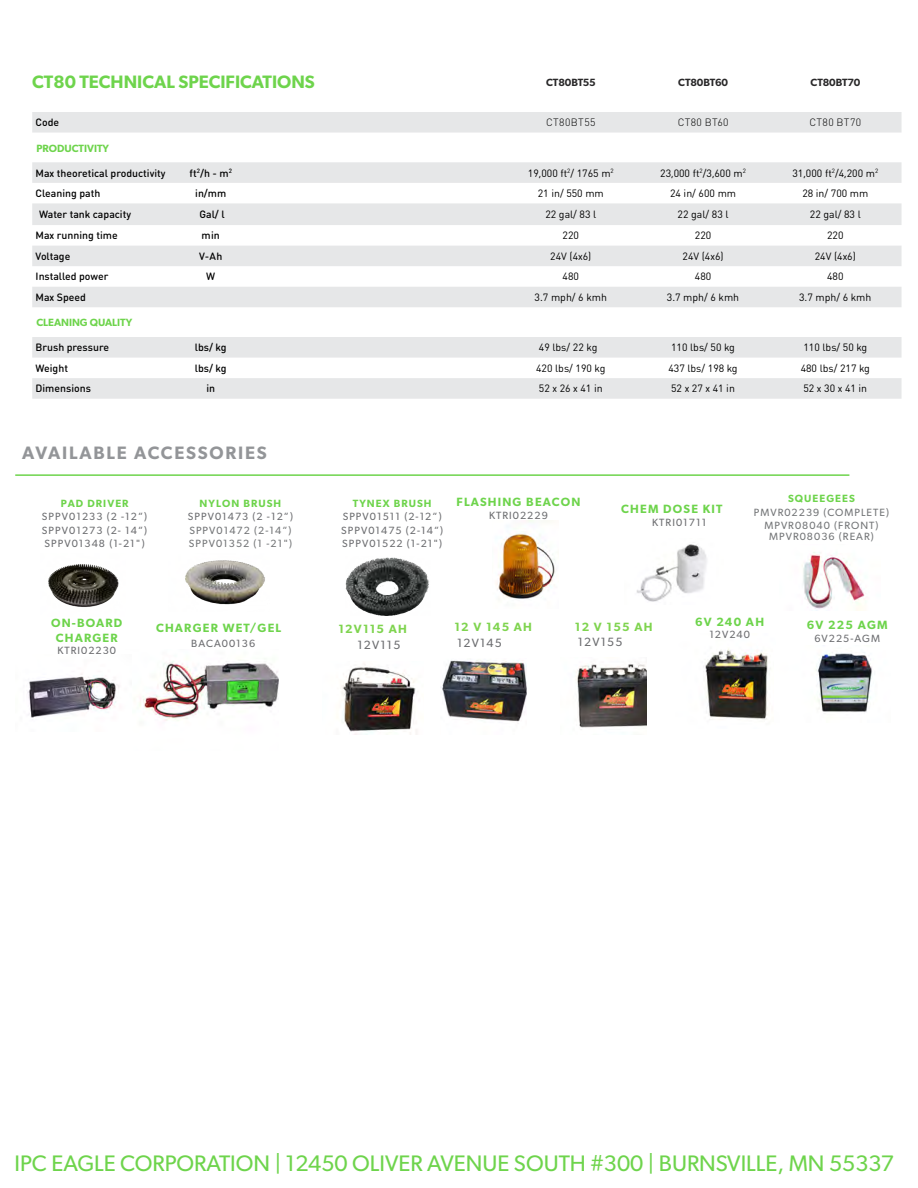
<style>
.page{position:relative;width:918px;height:1188px;background:#fff}
.page>*{position:absolute;margin:0;border:0;box-sizing:border-box;transform-origin:0 0}
.t1{font:22.5px "Gibson";color:#6ed44c}
.t2{font:600 18px "Gibson";color:#6ed44c}
.t3{font:600 18px "Gibson";letter-spacing:.1em;color:#939598}
.t4{font:600 12px/14.4px "Gibson";letter-spacing:.1em;color:#6ed44c;text-align:center}
.t5{font:600 12px "Gibson";letter-spacing:.1em;color:#7fd44f}
.t6{font:12px "Gibson";letter-spacing:.1em;color:#6c6d70}
.t7{font:10.5px "DIN Round Pro";color:#000}
.t8{font:500 10.5px/20.5px "DIN Round Pro";color:#000;text-align:center}
.t9{font:10.5px/14.1px "Gibson";letter-spacing:.1em;color:#6d6e71}
.t10{font:10.5px/12.8px "Gibson";letter-spacing:.1em;color:#747678}
.t11{font:600 10.5px "Gibson";letter-spacing:.1em;color:#6ed44c}
.t12{font:600 10.5px "Gibson";color:#6ed44c}
.t13{font:600 10.5px "Gibson";letter-spacing:-.01em;color:#292829}
.t14{font:300 10.5px "DIN Round Pro";letter-spacing:.04em;color:#000}
</style>
<div class="page">
<img style="left:703px;top:648px;width:65px;height:72px">
<svg style="left:32px;top:112px;width:870px;height:154px;fill:#e6e7e8"></svg>
<svg style="left:32px;top:287px;width:870px;height:112px;fill:#e6e7e8"></svg>
<img style="left:185px;top:560px;width:80px;height:45px">
<img style="left:345px;top:557px;width:84px;height:58px">
<img style="left:48px;top:564px;width:71px;height:43px">
<hr style="left:15px;top:474px;width:834px;height:2px;background:#6ed44c">
<img style="left:816px;top:652px;width:56px;height:60px">
<img style="left:496px;top:521px;width:59px;height:78px">
<img style="left:636px;top:544px;width:71px;height:58px">
<img style="left:139px;top:660px;width:139px;height:61px">
<img style="left:803px;top:552px;width:62px;height:58px">
<img style="left:27px;top:674px;width:92px;height:44px">
<img style="left:341px;top:664px;width:76px;height:70px">
<img style="left:440px;top:660px;width:86px;height:62px">
<img style="left:576px;top:663px;width:71px;height:67px">
<h2 class="t2" style="left:32px;top:71px;width:284px">CT80 TECHNICAL SPECIFICATIONS</h2>
<p class="t13" style="left:546px;top:77px;width:51px">CT80BT55</p>
<p class="t13" style="left:678px;top:77px;width:51px">CT80BT60</p>
<p class="t13" style="left:810px;top:77px;width:51px">CT80BT70</p>
<p class="t8" style="left:36px;top:112px;width:25px">Code</p>
<p class="t14" style="left:546px;top:116px;width:51px">CT80BT55</p>
<p class="t14" style="left:678px;top:116px;width:52px">CT80 BT60</p>
<p class="t14" style="left:810px;top:116px;width:53px">CT80 BT70</p>
<p class="t12" style="left:36px;top:142px;width:74px">PRODUCTIVITY</p>
<p class="t8" style="left:36px;top:162px;width:131px">Max theoretical productivity</p>
<p class="t8" style="left:190px;top:162px;width:44px">ft<sup>2</sup>/h - m<sup>2</sup></p>
<p class="t7" style="left:528px;top:166px;width:87px">19,000 ft<sup>2</sup>/ 1765 m<sup>2</sup></p>
<p class="t7" style="left:660px;top:166px;width:87px">23,000 ft<sup>2</sup>/3,600 m<sup>2</sup></p>
<p class="t7" style="left:793px;top:166px;width:87px">31,000 ft<sup>2</sup>/4,200 m<sup>2</sup></p>
<p class="t8" style="left:36px;top:183px;width:66px">Cleaning path</p>
<p class="t8" style="left:195px;top:183px;width:33px">in/mm</p>
<p class="t7" style="left:538px;top:186px;width:68px">21 in/ 550 mm</p>
<p class="t7" style="left:670px;top:186px;width:68px">24 in/ 600 mm</p>
<p class="t7" style="left:802px;top:186px;width:68px">28 in/ 700 mm</p>
<p class="t8" style="left:39px;top:204px;width:94px">Water tank capacity</p>
<p class="t8" style="left:199px;top:204px;width:27px">Gal/ l</p>
<p class="t7" style="left:545px;top:207px;width:52px">22 gal/ 83 l</p>
<p class="t7" style="left:678px;top:207px;width:52px">22 gal/ 83 l</p>
<p class="t7" style="left:810px;top:207px;width:52px">22 gal/ 83 l</p>
<p class="t8" style="left:36px;top:225px;width:84px">Max running time</p>
<p class="t8" style="left:202px;top:225px;width:20px">min</p>
<p class="t7" style="left:563px;top:229px;width:18px">220</p>
<p class="t7" style="left:695px;top:229px;width:18px">220</p>
<p class="t7" style="left:827px;top:229px;width:18px">220</p>
<p class="t8" style="left:36px;top:245px;width:36px">Voltage</p>
<p class="t7" style="left:550px;top:249px;width:43px">24V (4x6)</p>
<p class="t7" style="left:683px;top:249px;width:43px">24V (4x6)</p>
<p class="t7" style="left:815px;top:249px;width:43px">24V (4x6)</p>
<p class="t8" style="left:36px;top:266px;width:74px">Installed power</p>
<p class="t8" style="left:199px;top:245px;width:25px">V-Ah<br>W</p>
<p class="t7" style="left:563px;top:270px;width:18px">480</p>
<p class="t7" style="left:695px;top:270px;width:18px">480</p>
<p class="t7" style="left:827px;top:270px;width:18px">480</p>
<p class="t8" style="left:36px;top:287px;width:52px">Max Speed</p>
<p class="t7" style="left:535px;top:290px;width:74px">3.7 mph/ 6 kmh</p>
<p class="t7" style="left:667px;top:290px;width:74px">3.7 mph/ 6 kmh</p>
<p class="t7" style="left:799px;top:290px;width:74px">3.7 mph/ 6 kmh</p>
<p class="t12" style="left:36px;top:316px;width:97px">CLEANING QUALITY</p>
<p class="t8" style="left:36px;top:337px;width:75px">Brush pressure</p>
<p class="t8" style="left:195px;top:337px;width:33px">lbs/ kg</p>
<p class="t7" style="left:539px;top:341px;width:60px">49 lbs/ 22 kg</p>
<p class="t7" style="left:671px;top:341px;width:65px">110 lbs/ 50 kg</p>
<p class="t7" style="left:803px;top:341px;width:65px">110 lbs/ 50 kg</p>
<p class="t8" style="left:36px;top:357px;width:34px">Weight</p>
<p class="t8" style="left:195px;top:357px;width:33px">lbs/ kg</p>
<p class="t7" style="left:536px;top:361px;width:71px">420 lbs/ 190 kg</p>
<p class="t7" style="left:668px;top:361px;width:71px">437 lbs/ 198 kg</p>
<p class="t7" style="left:801px;top:361px;width:71px">480 lbs/ 217 kg</p>
<p class="t8" style="left:36px;top:378px;width:57px">Dimensions</p>
<p class="t8" style="left:206px;top:378px;width:10px">in</p>
<p class="t7" style="left:539px;top:382px;width:65px">52 x 26 x 41 in</p>
<p class="t7" style="left:671px;top:382px;width:65px">52 x 27 x 41 in</p>
<p class="t7" style="left:803px;top:382px;width:65px">52 x 30 x 41 in</p>
<h2 class="t3" style="left:22px;top:442px;width:246px">AVAILABLE ACCESSORIES</h2>
<p class="t11" style="left:61px;top:497px;width:69px">PAD DRIVER</p>
<p class="t9" style="left:42px;top:509px;width:107px">SPPV01233 (2 -12”)<br>SPPV01273 (2- 14”)</p>
<p class="t9" style="left:45px;top:536px;width:102px">SPPV01348 (1-21")</p>
<p class="t11" style="left:200px;top:497px;width:83px">NYLON BRUSH</p>
<p class="t9" style="left:188px;top:509px;width:107px">SPPV01473 (2 -12”)</p>
<p class="t10" style="left:189px;top:524px;width:105px">SPPV01472 (2-14”)<br>SPPV01352 (1 -21")</p>
<p class="t11" style="left:353px;top:497px;width:80px">TYNEX BRUSH</p>
<p class="t9" style="left:341px;top:509px;width:104px">SPPV01511 (2-12”)<br>SPPV01475 (2-14”)</p>
<p class="t9" style="left:342px;top:536px;width:102px">SPPV01522 (1-21")</p>
<p class="t4" style="left:457px;top:494px;width:125px">FLASHING BEACON</p>
<p class="t9" style="left:489px;top:508px;width:60px">KTRI02229</p>
<p class="t4" style="left:621px;top:501px;width:103px">CHEM DOSE KIT</p>
<p class="t9" style="left:652px;top:515px;width:56px">KTRI01711</p>
<p class="t11" style="left:788px;top:493px;width:68px">SQUEEGEES</p>
<p class="t10" style="left:754px;top:506px;width:137px;text-align:center">PMVR02239 (COMPLETE)<br>MPVR08040 (FRONT)</p>
<p class="t10" style="left:769px;top:530px;width:106px">MPVR08036 (REAR)</p>
<p class="t4" style="left:51px;top:616px;width:73px">ON-BOARD<br>CHARGER</p>
<p class="t9" style="left:57px;top:644px;width:60px">KTRI02230</p>
<p class="t4" style="left:156px;top:620px;width:127px">CHARGER WET/GEL</p>
<p class="t9" style="left:191px;top:636px;width:66px">BACA00136</p>
<p class="t5" style="left:338px;top:622px;width:70px">12V115 AH</p>
<p class="t6" style="left:358px;top:637px;width:44px">12V115</p>
<p class="t5" style="left:454px;top:620px;width:79px">12 V 145 AH</p>
<p class="t6" style="left:457px;top:635px;width:46px">12V145</p>
<p class="t5" style="left:575px;top:620px;width:79px">12 V 155 AH</p>
<p class="t6" style="left:578px;top:635px;width:46px">12V155</p>
<p class="t4" style="left:695px;top:614px;width:70px">6V 240 AH</p>
<p class="t9" style="left:709px;top:628px;width:42px">12V240</p>
<p class="t4" style="left:807px;top:617px;width:82px">6V 225 AGM</p>
<p class="t9" style="left:814px;top:631px;width:67px">6V225-AGM</p>
<h1 class="t1" style="left:14px;top:1150px;width:881px">IPC EAGLE CORPORATION | 12450 OLIVER AVENUE SOUTH #300 | BURNSVILLE, MN 55337</h1>
</div>
